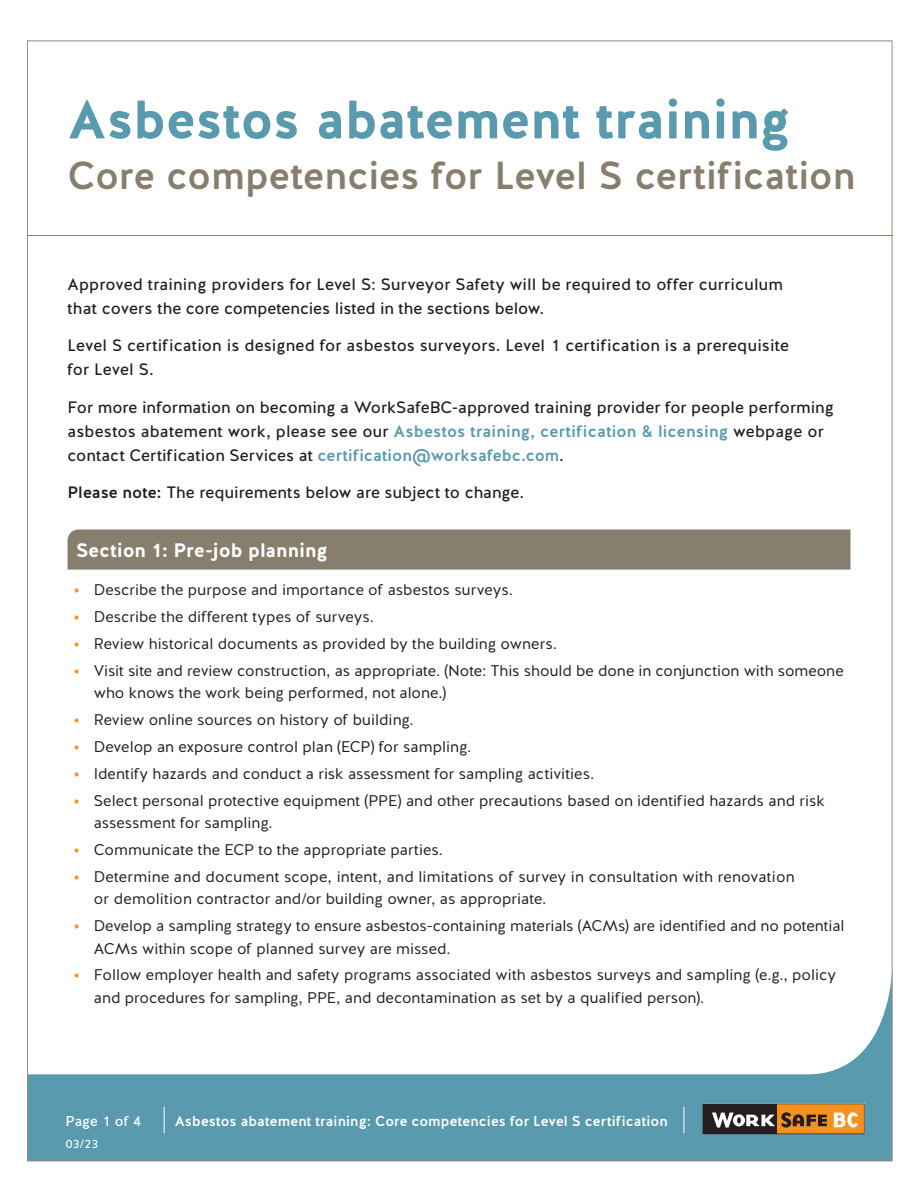
<style>
.page{position:relative;width:918px;height:1188px;background:#fff}
.page>*{position:absolute;margin:0;border:0;box-sizing:border-box;transform-origin:0 0}
.t1{font:54px "Work Safe BC Halis R Bold";letter-spacing:-.01em;color:#599aae}
.t2{font:39px "Work Safe BC Halis R Medium";letter-spacing:-.005em;color:#887e6e}
.t3{font:19.5px "Work Safe BC Halis R Bold";letter-spacing:-.005em;color:#fff}
.t4{font:16.5px/24px "Work Safe BC Halis R Regular";color:#231f20}
.t5{font:15.45px/22.5px "Work Safe BC Halis R Book";color:#231f20}
.t6{font:14.25px "Work Safe BC Halis R Medium";letter-spacing:.01em;color:#fff}
.t7{font:14.25px "Work Safe BC Halis R Regular";letter-spacing:-.005em;color:#fff}
.t8{font:12px "Work Safe BC Halis R Regular";color:#fff}
.s1{font-family:"Work Safe BC Halis R Medium";color:#599aae}
.s2{font-family:"Work Safe BC Halis R Medium"}
.s3{font-family:"Work Safe BC Halis R Bold";color:#f7901e}
</style>
<div class="page">
<svg style="left:29px;top:989px;width:861px;height:170px;fill:#599aae"></svg>
<svg style="left:703px;top:1104px;width:162px;height:30px;background:#986d3f"></svg>
<svg style="left:164px;top:1107px;width:1px;height:26px"></svg>
<svg style="left:684px;top:1107px;width:1px;height:26px"></svg>
<hr style="left:27px;top:235px;width:865px;height:1px;background:#887e6e">
<div style="left:68px;top:570px;width:782px;height:446px;background:#fff"></div>
<div style="left:68px;top:530px;width:782px;height:40px;background:#887e6e"></div>
<h1 class="t1" style="left:68px;top:85px;width:725px">Asbestos abatement training</h1>
<h2 class="t2" style="left:68px;top:151px;width:789px">Core competencies for Level S certification</h2>
<p class="t4" style="left:68px;top:272px;width:717px">Approved training providers for Level S: Surveyor Safety will be required to offer curriculum that covers the core competencies listed in the sections below.</p>
<p class="t4" style="left:68px;top:334px;width:723px">Level S certification is designed for asbestos surveyors. Level 1 certification is a prerequisite for Level S.</p>
<p class="t4" style="left:68px;top:395px;width:768px">For more information on becoming a WorkSafeBC-approved training provider for people performing asbestos abatement work, please see our <span class="s1">Asbestos training, certification &amp; licensing</span> webpage or contact Certification Services at <span class="s1">certification@worksafebc.com</span>.</p>
<p class="t4" style="left:68px;top:481px;width:458px"><span class="s2">Please note:</span> The requirements below are subject to change.</p>
<p class="t3" style="left:76px;top:538px;width:253px">Section 1: Pre-job planning</p>
<p class="t5" style="left:74px;top:579px;width:441px"><span class="s3">•</span> Describe the purpose and importance of asbestos surveys.</p>
<p class="t5" style="left:74px;top:606px;width:302px"><span class="s3">•</span> Describe the different types of surveys.</p>
<p class="t5" style="left:74px;top:633px;width:485px"><span class="s3">•</span> Review historical documents as provided by the building owners.</p>
<p class="t5" style="left:94px;top:660px;width:751px;text-indent:-20px"><span class="s3">•</span> Visit site and review construction, as appropriate. (Note: This should be done in conjunction with someone who knows the work being performed, not alone.)</p>
<p class="t5" style="left:74px;top:709px;width:342px"><span class="s3">•</span> Review online sources on history of building.</p>
<p class="t5" style="left:74px;top:736px;width:399px"><span class="s3">•</span> Develop an exposure control plan (ECP) for sampling.</p>
<p class="t5" style="left:74px;top:763px;width:522px"><span class="s3">•</span> Identify hazards and conduct a risk assessment for sampling activities.</p>
<p class="t5" style="left:94px;top:789px;width:733px;text-indent:-20px"><span class="s3">•</span> Select personal protective equipment (PPE) and other precautions based on identified hazards and risk assessment for sampling.</p>
<p class="t5" style="left:74px;top:839px;width:371px"><span class="s3">•</span> Communicate the ECP to the appropriate parties.</p>
<p class="t5" style="left:94px;top:866px;width:702px;text-indent:-20px"><span class="s3">•</span> Determine and document scope, intent, and limitations of survey in consultation with renovation or demolition contractor and/or building owner, as appropriate.</p>
<p class="t5" style="left:94px;top:915px;width:752px;text-indent:-20px"><span class="s3">•</span> Develop a sampling strategy to ensure asbestos-containing materials (ACMs) are identified and no potential<br>ACMs within scope of planned survey are missed.</p>
<p class="t5" style="left:94px;top:964px;width:744px;text-indent:-20px"><span class="s3">•</span> Follow employer health and safety programs associated with asbestos surveys and sampling (e.g., policy and procedures for sampling, PPE, and decontamination as set by a qualified person).</p>
<p class="t7" style="left:65px;top:1112px;width:78px">Page 1 of 4</p>
<p class="t6" style="left:175px;top:1112px;width:494px">Asbestos abatement training: Core competencies for Level S certification</p>
<p class="t8" style="left:65px;top:1137px;width:35px">03/23</p>
</div>
